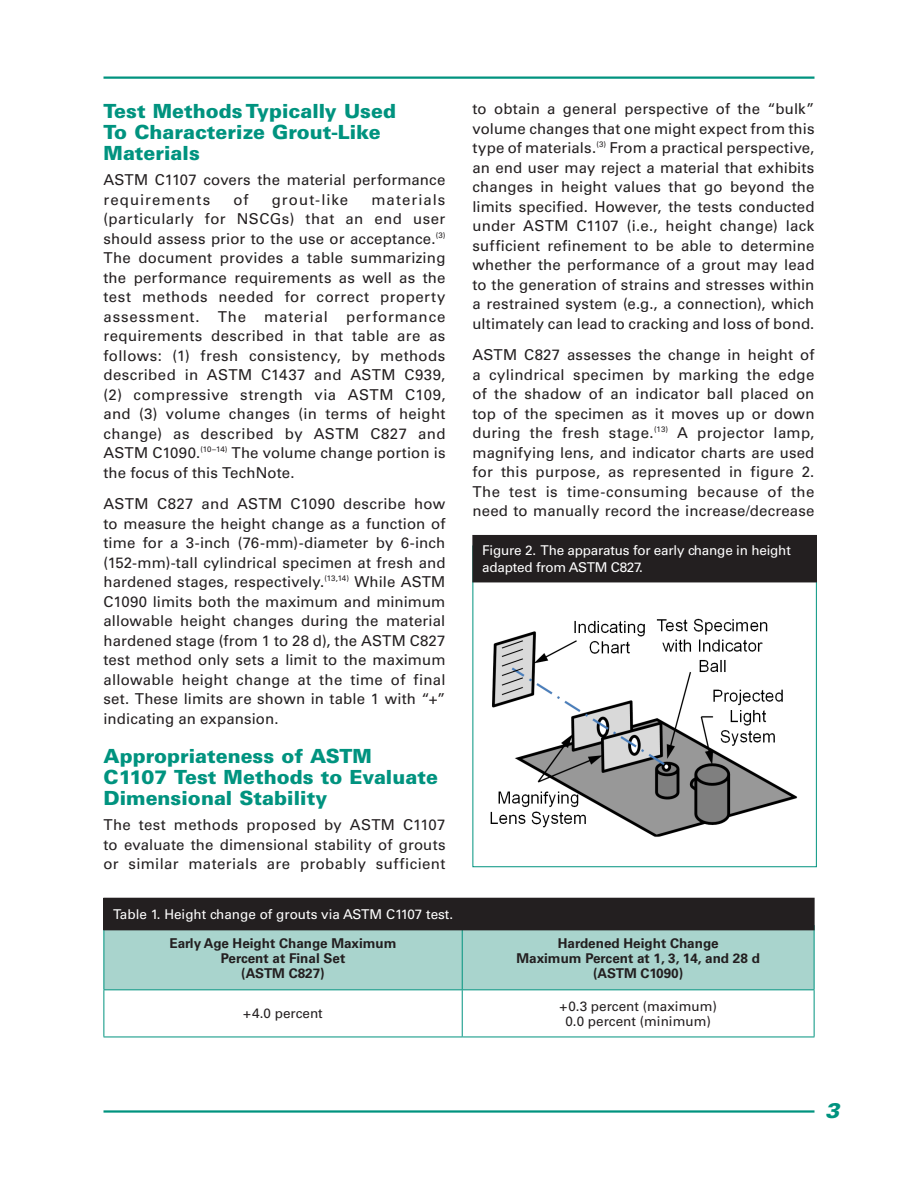
<style>
.page{position:relative;width:918px;height:1188px;background:#fff}
.page>*{position:absolute;margin:0;border:0;box-sizing:border-box;transform-origin:0 0}
.page_numbers{font:italic 900 21px "Univers LT Std";color:#00937f}
.t1{font:900 19.5px/21px "Univers LT Std";color:#00937f}
.body{font:15px/19.5px "Univers LT Std";letter-spacing:.01em;color:#231f20;text-align:justify}
.body-2{font:15px "Univers LT Std";letter-spacing:.06em;color:#231f20}
.table_header{font:700 13.5px/15px "Univers LT Std";color:#231f20;text-align:center}
.table_title{font:13.5px/16.5px "Univers LT Std";letter-spacing:-.015em;color:#fff}
.table_body{font:13.5px "Univers LT Std";color:#231f20}
</style>
<div class="page">
<hr style="left:104px;top:1110px;width:710px;height:3px;background:#00937f">
<hr style="left:104px;top:76px;width:710px;height:3px;background:#00937f">
<div style="left:105px;top:930px;width:709px;height:59px;background:#a9d4cd"></div>
<hr style="left:104px;top:990px;width:1px;height:47px;background:#00937f">
<hr style="left:814px;top:990px;width:1px;height:47px;background:#00937f">
<hr style="left:462px;top:1037px;width:352px;height:1px;background:#00937f">
<hr style="left:462px;top:990px;width:1px;height:47px;background:#00937f">
<hr style="left:104px;top:1037px;width:358px;height:1px;background:#00937f">
<hr style="left:104px;top:926px;width:1px;height:63px;background:#00937f">
<hr style="left:462px;top:926px;width:1px;height:63px;background:#00937f">
<hr style="left:814px;top:926px;width:1px;height:63px;background:#00937f">
<hr style="left:104px;top:989px;width:358px;height:1px;background:#00937f">
<hr style="left:462px;top:989px;width:352px;height:1px;background:#00937f">
<div style="left:104px;top:898px;width:710px;height:32px;background:#231f20"></div>
<img style="left:490px;top:618px;width:308px;height:219px">
<div style="left:473px;top:535px;width:343px;height:47px;background:#231f20"></div>
<h1 class="t1" style="left:104px;top:100px;width:294px">Test Methods Typically Used<br>To Characterize Grout-Like<br>Materials</h1>
<p class="body" style="left:104px;top:170px;width:343px">ASTM C1107 covers the material performance requirements</p>
<p class="body" style="left:233px;top:190px;width:17px">of</p>
<p class="body-2" style="left:272px;top:190px;width:78px">grout-like</p>
<p class="body" style="left:104px;top:190px;width:344px;text-indent:268px">materials (particularly for NSCGs) that an end user should assess prior to the use or acceptance.<sup>(3)<br></sup>The document provides a table summarizing the performance requirements as well as the test methods needed for correct property assessment. The material performance requirements described in that table are as follows: (1) fresh consistency, by methods described in ASTM C1437 and ASTM C939, (2) compressive strength via ASTM C109, and (3) volume changes (in terms of height change) as described by ASTM C827 and ASTM C1090.<sup>(10–14)</sup> The volume change portion is the focus of this TechNote.</p>
<p class="body" style="left:104px;top:494px;width:344px">ASTM C827 and ASTM C1090 describe how to measure the height change as a function of time for a 3-inch (76-mm)-diameter by 6-inch (152-mm)-tall cylindrical specimen at fresh and hardened stages, respectively.<sup>(13,14)</sup> While ASTM C1090 limits both the maximum and minimum allowable height changes during the material hardened stage (from 1 to 28 d), the ASTM C827 test method only sets a limit to the maximum allowable height change at the time of final set. These limits are shown in table 1 with “+” indicating an expansion.</p>
<h1 class="t1" style="left:104px;top:745px;width:336px">Appropriateness of ASTM<br>C1107 Test Methods to Evaluate<br>Dimensional Stability</h1>
<p class="body" style="left:104px;top:815px;width:344px">The test methods proposed by ASTM C1107 to evaluate the dimensional stability of grouts or similar materials are probably sufficient</p>
<p class="table_title" style="left:113px;top:906px;width:341px">Table 1. Height change of grouts via ASTM C1107 test.</p>
<p class="body" style="left:472px;top:99px;width:344px">to obtain a general perspective of the “bulk” volume changes that one might expect from this type of materials.<sup>(3)</sup> From a practical perspective, an end user may reject a material that exhibits changes in height values that go beyond the limits specified. However, the tests conducted under ASTM C1107 (i.e., height change) lack sufficient refinement to be able to determine whether the performance of a grout may lead to the generation of strains and stresses within a restrained system (e.g., a connection), which ultimately can lead to cracking and loss of bond.</p>
<p class="body" style="left:472px;top:345px;width:344px">ASTM C827 assesses the change in height of a cylindrical specimen by marking the edge of the shadow of an indicator ball placed on top of the specimen as it moves up or down during the fresh stage.<sup>(13)</sup> A projector lamp, magnifying lens, and indicator charts are used for this purpose, as represented in figure 2.<br>The test is time-consuming because of the need to manually record the increase/decrease</p>
<p class="table_title" style="left:482px;top:542px;width:310px">Figure 2. The apparatus for early change in height adapted from ASTM C827.</p>
<p class="table_header" style="left:169px;top:935px;width:229px">Early Age Height Change Maximum<br>Percent at Final Set<br>(ASTM C827)</p>
<p class="table_header" style="left:558px;top:935px;width:162px">Hardened Height Change</p>
<p class="table_header" style="left:516px;top:950px;width:245px">Maximum Percent at 1, 3, 14, and 28 d (ASTM C1090)</p>
<p class="table_body" style="left:243px;top:1006px;width:81px">+4.0 percent</p>
<p class="table_body" style="left:559px;top:998px;width:159px">+0.3 percent (maximum)</p>
<p class="table_body" style="left:565px;top:1013px;width:147px">0.0 percent (minimum)</p>
<p class="page_numbers" style="left:825px;top:1097px;width:16px">3</p>
</div>
